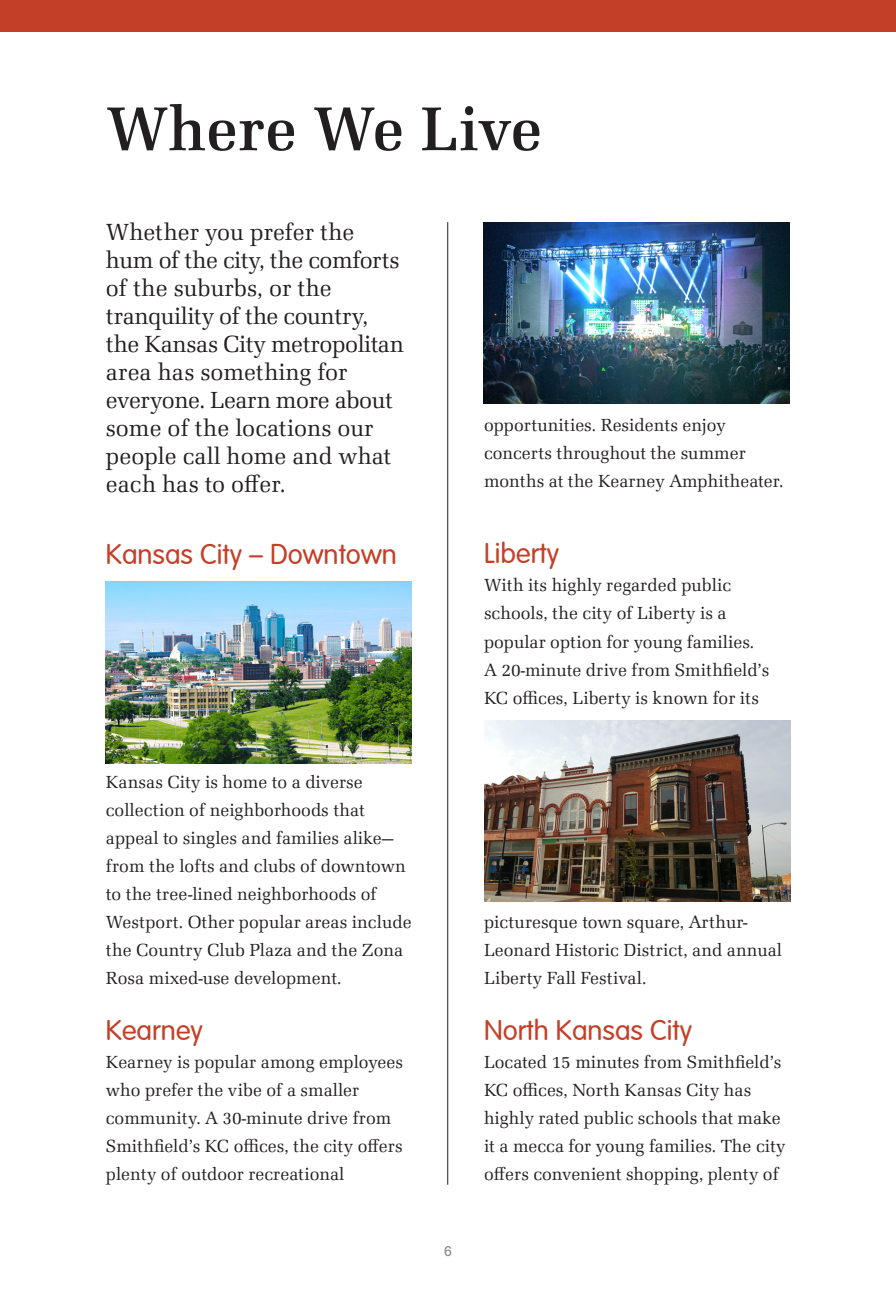
<style>
.page{position:relative;width:896px;height:1292px;background:#fff}
.page>*{position:absolute;margin:0;border:0;box-sizing:border-box;transform-origin:0 0}
.t1{font:500 64px "Latino URW";color:#231f20}
.t2{font:300 28px "VAG Rounded";color:#c43f27}
.t3{font:24px/28px "Latino URW";color:#231f20}
.t4{font:18px/28px "Latino URW";color:#231f20}
.t5{font:500 14px "Helvetica Neue";color:#939598}
</style>
<div class="page">
<hr style="left:447px;top:222px;width:1px;height:962px;background:#231f20">
<div style="left:0;top:0;width:896px;height:32px;background:#c43f27"></div>
<img style="left:106px;top:581px;width:306px;height:182px">
<img style="left:484px;top:720px;width:306px;height:181px">
<img style="left:483px;top:222px;width:306px;height:181px">
<h1 class="t1" style="left:106px;top:90px;width:438px">Where We Live</h1>
<p class="t3" style="left:106px;top:218px;width:299px">Whether you prefer the hum of the city, the comforts of the suburbs, or the tranquility of the country, the Kansas City metropolitan area has something for everyone. Learn more about some of the locations our people call home and what each has to offer.</p>
<h2 class="t2" style="left:106px;top:538px;width:292px">Kansas City – Downtown</h2>
<p class="t4" style="left:106px;top:768px;width:307px">Kansas City is home to a diverse collection of neighborhoods that appeal to singles and families alike— from the lofts and clubs of downtown to the tree-lined neighborhoods of Westport. Other popular areas include the Country Club Plaza and the Zona Rosa mixed-use development.</p>
<h2 class="t2" style="left:106px;top:1014px;width:99px">Kearney</h2>
<p class="t4" style="left:106px;top:1048px;width:298px">Kearney is popular among employees who prefer the vibe of a smaller community. A 30-minute drive from Smithfield’s KC offices, the city offers plenty of outdoor recreational</p>
<p class="t4" style="left:484px;top:411px;width:301px">opportunities. Residents enjoy concerts throughout the summer months at the Kearney Amphitheater.</p>
<h2 class="t2" style="left:484px;top:537px;width:77px">Liberty</h2>
<p class="t4" style="left:484px;top:571px;width:287px">With its highly regarded public schools, the city of Liberty is a popular option for young families.<br>A 20-minute drive from Smithfield’s KC offices, Liberty is known for its</p>
<p class="t5" style="left:444px;top:1242px;width:9px">6</p>
<p class="t4" style="left:484px;top:907px;width:300px">picturesque town square, Arthur-<br>Leonard Historic District, and annual<br>Liberty Fall Festival.</p>
<h2 class="t2" style="left:484px;top:1013px;width:210px">North Kansas City</h2>
<p class="t4" style="left:484px;top:1047px;width:303px">Located 15 minutes from Smithfield’s KC offices, North Kansas City has highly rated public schools that make it a mecca for young families. The city offers convenient shopping, plenty of</p>
</div>
